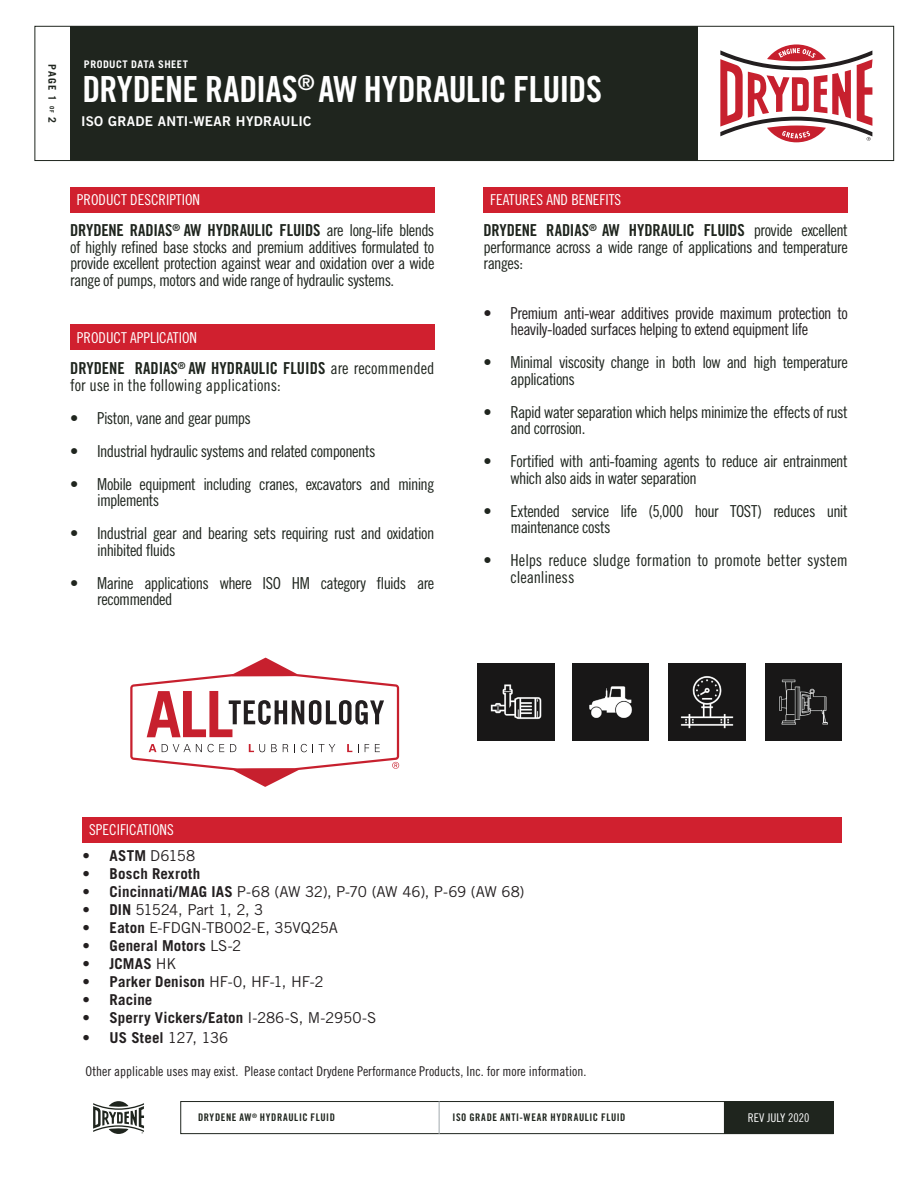
<style>
.page{position:relative;width:918px;height:1188px;background:#fff}
.page>*{position:absolute;margin:0;border:0;box-sizing:border-box;transform-origin:0 0}
.t1{font:36px "Trade Gothic LT Std Bd Cn 20";letter-spacing:-.015em;color:#fff}
.t2{font:16.5px/16.5px "Trade Gothic LT Std Cn 18";letter-spacing:-.035em;color:#1f251e}
.t3{font:16.5px "Trade Gothic LT Std Bd Cn 20";letter-spacing:-.005em;color:#1f251e}
.t4{font:16.5px/16.5px "Trade Gothic LT Std Cn 18";letter-spacing:-.035em;color:#231f20}
.t5{font:16.5px/16.5px "Trade Gothic LT Std Cn 18";letter-spacing:-.005em;color:#1f251e}
.t6{font:16.5px "Trade Gothic LT Std Cn 18";color:#1f251e}
.t7{font:700 15px "Trade Gothic LT Std";letter-spacing:.01em;color:#231f20}
.t8{font:15px "Trade Gothic LT Std Cn 18";color:#fff}
.t9{font:15px "Trade Gothic LT Std";letter-spacing:-.03em;color:#231f20}
.t10{font:15px "Trade Gothic LT Std";letter-spacing:-.01em;color:#231f20}
.t11{font:13.5px "Trade Gothic LT Std Cn 18";color:#231f20}
.t12{font:13.5px "Trade Gothic LT Std Bd 2";letter-spacing:.02em;color:#fff}
.t13{font:12px "Trade Gothic LT Std Cn 18";color:#fff}
.t14{font:10.5px "Trade Gothic LT Std Bd Cn 20";letter-spacing:.06em;color:#1f251e}
.t15{font:700 10.5px "Trade Gothic LT Std";letter-spacing:.045em;color:#fff}
.t16{font:700 10.5px "Trade Gothic LT Std";color:#1f251e}
.s1{font-size:6px}
.s2{font-family:"Trade Gothic LT Std Cn 18"}
.s3{font-weight:400}
.s4{font-weight:700}
</style>
<div class="page">
<div style="left:180px;top:1101px;width:654px;height:33px;border:1px solid #1f251e"></div>
<hr style="left:439px;top:1101px;width:1px;height:33px;background:#a1a9ad">
<svg style="left:93px;top:1101px;width:51px;height:33px"></svg>
<div style="left:35px;top:26px;width:859px;height:135px;background:#fff;border:1px solid #1f251e"></div>
<div style="left:70px;top:26px;width:628px;height:135px;background:#1f251e"></div>
<div style="left:724px;top:1101px;width:110px;height:33px;background:#1f251e"></div>
<div style="left:70px;top:187px;width:364px;height:26px;background:#d0202f"></div>
<div style="left:484px;top:187px;width:364px;height:26px;background:#d0202f"></div>
<div style="left:70px;top:325px;width:364px;height:25px;background:#d0202f"></div>
<div style="left:83px;top:817px;width:759px;height:25px;background:#d0202f"></div>
<svg style="left:720px;top:44px;width:152px;height:98px"></svg>
<svg style="left:130px;top:658px;width:269px;height:129px"></svg>
<img style="left:478px;top:664px;width:76px;height:76px">
<img style="left:572px;top:664px;width:77px;height:76px">
<img style="left:669px;top:664px;width:76px;height:76px">
<img style="left:765px;top:664px;width:77px;height:76px">
<p class="t16" style="left:59px;top:64px;width:61px;rotate:90deg">PAGE 1 <span class="s1">OF</span> 2</p>
<p class="t15" style="left:84px;top:57px;width:106px">PRODUCT DATA SHEET</p>
<h1 class="t1" style="left:82px;top:67px;width:521px">DRYDENE RADIAS<sup>®</sup> AW HYDRAULIC FLUIDS</h1>
<p class="t12" style="left:81px;top:113px;width:232px">ISO GRADE ANTI-WEAR HYDRAULIC</p>
<p class="t8" style="left:77px;top:191px;width:125px">PRODUCT DESCRIPTION</p>
<p class="t8" style="left:490px;top:191px;width:133px">FEATURES AND BENEFITS</p>
<p class="t3" style="left:70px;top:220px;width:366px">DRYDENE RADIAS<sup>®</sup> AW HYDRAULIC FLUIDS <span class="s2">are long-life blends</span></p>
<p class="t2" style="left:70px;top:239px;width:366px;text-align:justify">of highly refined base stocks and premium additives formulated to provide excellent protection against wear and oxidation over a wide range of pumps, motors and wide range of hydraulic systems.</p>
<p class="t8" style="left:77px;top:329px;width:122px">PRODUCT APPLICATION</p>
<p class="t3" style="left:70px;top:358px;width:366px">DRYDENE RADIAS<sup>®</sup> AW HYDRAULIC FLUIDS <span class="s2">are recommended</span></p>
<p class="t6" style="left:70px;top:375px;width:212px">for use in the following applications:</p>
<p class="t2" style="left:70px;top:409px;width:182px">• Piston, vane and gear pumps</p>
<p class="t2" style="left:70px;top:442px;width:307px">• Industrial hydraulic systems and related components</p>
<p class="t2" style="left:97px;top:475px;width:339px;text-indent:-27px">• Mobile equipment including cranes, excavators and mining implements</p>
<p class="t2" style="left:97px;top:525px;width:339px;text-indent:-27px">• Industrial gear and bearing sets requiring rust and oxidation inhibited fluids</p>
<p class="t2" style="left:97px;top:574px;width:339px;text-indent:-27px">• Marine applications where ISO HM category fluids are recommended</p>
<p class="t3" style="left:484px;top:220px;width:366px">DRYDENE RADIAS<sup>®</sup> AW HYDRAULIC FLUIDS <span class="s2">provide excellent</span></p>
<p class="t2" style="left:484px;top:239px;width:366px">performance across a wide range of applications and temperature ranges:</p>
<p class="t4" style="left:511px;top:305px;width:339px;text-indent:-27px">• Premium anti-wear additives provide maximum protection to heavily-loaded surfaces helping to extend equipment life</p>
<p class="t2" style="left:511px;top:354px;width:339px;text-indent:-27px">• Minimal viscosity change in both low and high temperature applications</p>
<p class="t2" style="left:511px;top:404px;width:339px;text-indent:-27px">• Rapid water separation which helps minimize the effects of rust and corrosion.</p>
<p class="t2" style="left:511px;top:453px;width:339px;text-indent:-27px">• Fortified with anti-foaming agents to reduce air entrainment which also aids in water separation</p>
<p class="t2" style="left:511px;top:503px;width:339px;text-indent:-27px">• Extended service life (5,000 hour TOST) reduces unit maintenance costs</p>
<p class="t5" style="left:511px;top:552px;width:339px;text-indent:-27px">• Helps reduce sludge formation to promote better system cleanliness</p>
<p class="t8" style="left:89px;top:821px;width:86px">SPECIFICATIONS</p>
<p class="t7" style="left:83px;top:847px;width:114px">• ASTM <span class="s3">D6158</span></p>
<p class="t7" style="left:83px;top:865px;width:119px">• Bosch Rexroth</p>
<p class="t9" style="left:83px;top:883px;width:443px"><span class="s4">• Cincinnati/MAG IAS</span> P-68 (AW 32), P-70 (AW 46), P-69 (AW 68)</p>
<p class="t10" style="left:83px;top:901px;width:182px"><span class="s4">• DIN</span> 51524, Part 1, 2, 3</p>
<p class="t10" style="left:83px;top:919px;width:257px"><span class="s4">• Eaton</span> E-FDGN-TB002-E, 35VQ25A</p>
<p class="t7" style="left:83px;top:937px;width:160px">• General Motors <span class="s3">LS-2</span></p>
<p class="t7" style="left:83px;top:955px;width:95px">• JCMAS <span class="s3">HK</span></p>
<p class="t7" style="left:83px;top:973px;width:242px">• Parker Denison <span class="s3">HF-0, HF-1, HF-2</span></p>
<p class="t7" style="left:83px;top:991px;width:71px">• Racine</p>
<p class="t7" style="left:83px;top:1009px;width:295px">• Sperry Vickers/Eaton <span class="s3">I-286-S, M-2950-S</span></p>
<p class="t7" style="left:83px;top:1029px;width:147px">• US Steel <span class="s3">127, 136</span></p>
<p class="t11" style="left:86px;top:1063px;width:502px">Other applicable uses may exist. Please contact Drydene Performance Products, Inc. for more information.</p>
<p class="t14" style="left:198px;top:1111px;width:138px">DRYDENE AW<sup>®</sup> HYDRAULIC FLUID</p>
<p class="t15" style="left:759px;top:1111px;width:61px">PAGE 1 OF 3</p>
<p class="t13" style="left:748px;top:1111px;width:63px">REV JULY 2020</p>
<p class="t14" style="left:453px;top:1111px;width:174px">ISO GRADE ANTI-WEAR HYDRAULIC FLUID</p>
</div>
